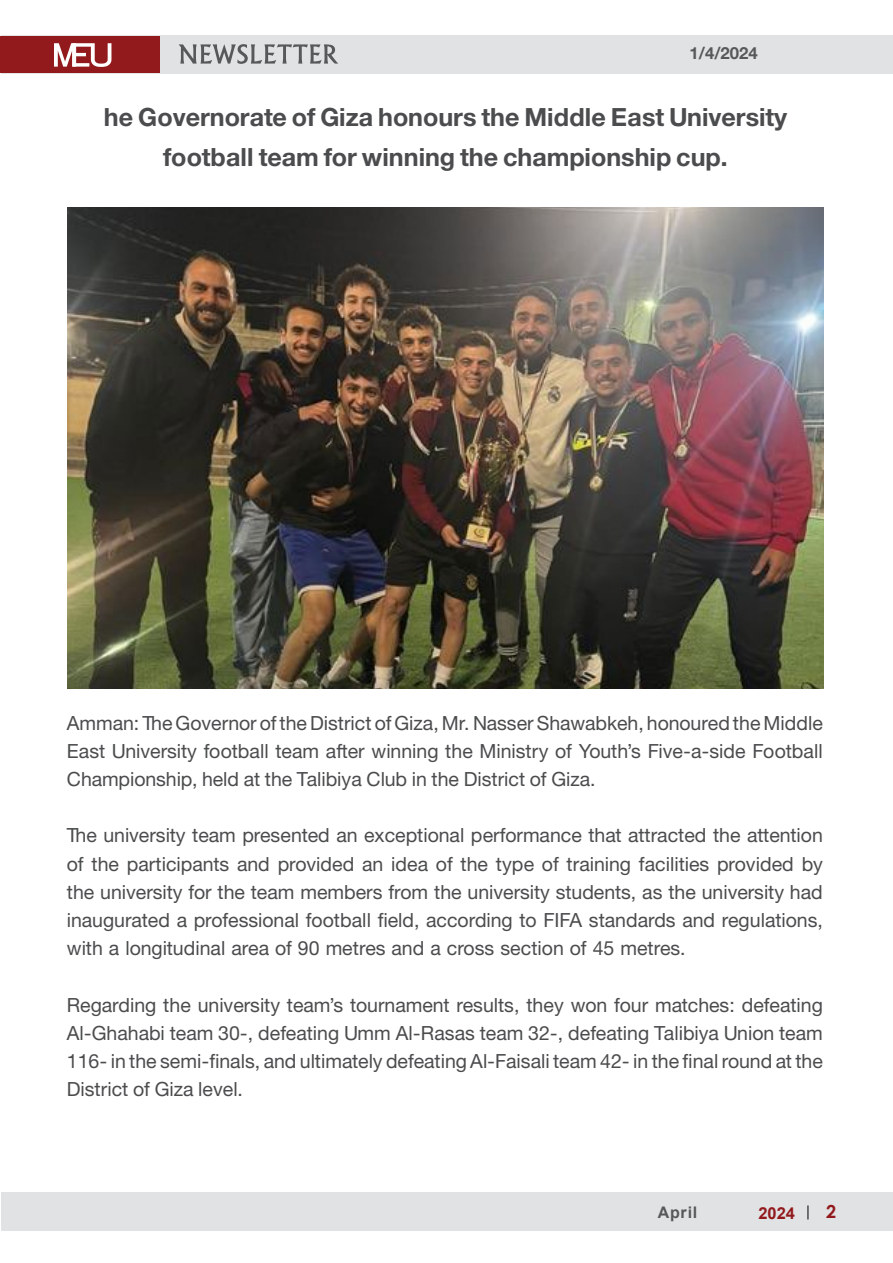
<style>
.page{position:relative;width:893px;height:1263px;background:#fff}
.page>*{position:absolute;margin:0;border:0;box-sizing:border-box;transform-origin:0 0}
.t1{font:700 27px/40.5px "Bahij Helvetica Neue";color:#4b4c4d;text-align:center}
.t2{font:21px/28.2px "Bahij Helvetica Neue";color:#4b4c4d;text-align:justify}
.t3{font:700 18px "Bahij Helvetica Neue";color:#57585a}
.t4{font:700 18px "Century Gothic";color:#921a1d}
.t5{font:700 16.5px "Arial";color:#921a1d}
.t6{font:700 16.05px "Arial";letter-spacing:.05em;color:#57585a}
</style>
<div class="page">
<div style="left:1px;top:1192px;width:892px;height:38px;background:#e1e2e4"></div>
<div style="left:1px;top:35px;width:892px;height:38px;background:#e1e2e4"></div>
<div style="left:1px;top:36px;width:159px;height:36px;background:#921a1d"></div>
<svg style="left:54px;top:43px;width:57px;height:24px"></svg>
<svg style="left:807px;top:1205px;width:2px;height:14px"></svg>
<svg style="left:179px;top:44px;width:159px;height:20px"></svg>
<img style="left:68px;top:208px;width:756px;height:480px">
<p class="t3" style="left:689px;top:42px;width:70px">1/4/2024</p>
<p class="t1" style="left:104px;top:96px;width:685px">he Governorate of Giza honours the Middle East University football team for winning the championship cup.</p>
<p class="t2" style="left:67px;top:708px;width:758px">Amman:TheGovernoroftheDistrictofGiza,Mr.NasserShawabkeh,honouredtheMiddle East University football team after winning the Ministry of Youths’ Five -a- side Football Championship, held at the Talibiya Club in the District of Giza.</p>
<p class="t2" style="left:67px;top:821px;width:758px">The university team presented an exceptional performance that attracted the attention of the participants and provided an idea of the type of training facilities provided by the university for the team members from the university students, as the university had inaugurated a professional football field, according to FIFA standards and regulations, with a longitudinal area of 90 metres and a cross section of 45 metres.</p>
<p class="t2" style="left:67px;top:990px;width:758px">Regarding the university teams’ tournament results, they won four matches: defeating Al-Ghahabi team 30-, defeating Umm Al-Rasas team 32-, defeating Talibiya Union team 116- in the semi-finals, and ultimately defeating Al-Faisali team 42- in the final round at the District of Giza level.</p>
<p class="t6" style="left:658px;top:1201px;width:41px">April</p>
<p class="t5" style="left:758px;top:1201px;width:38px">2024</p>
<p class="t4" style="left:826px;top:1198px;width:12px">2</p>
</div>
